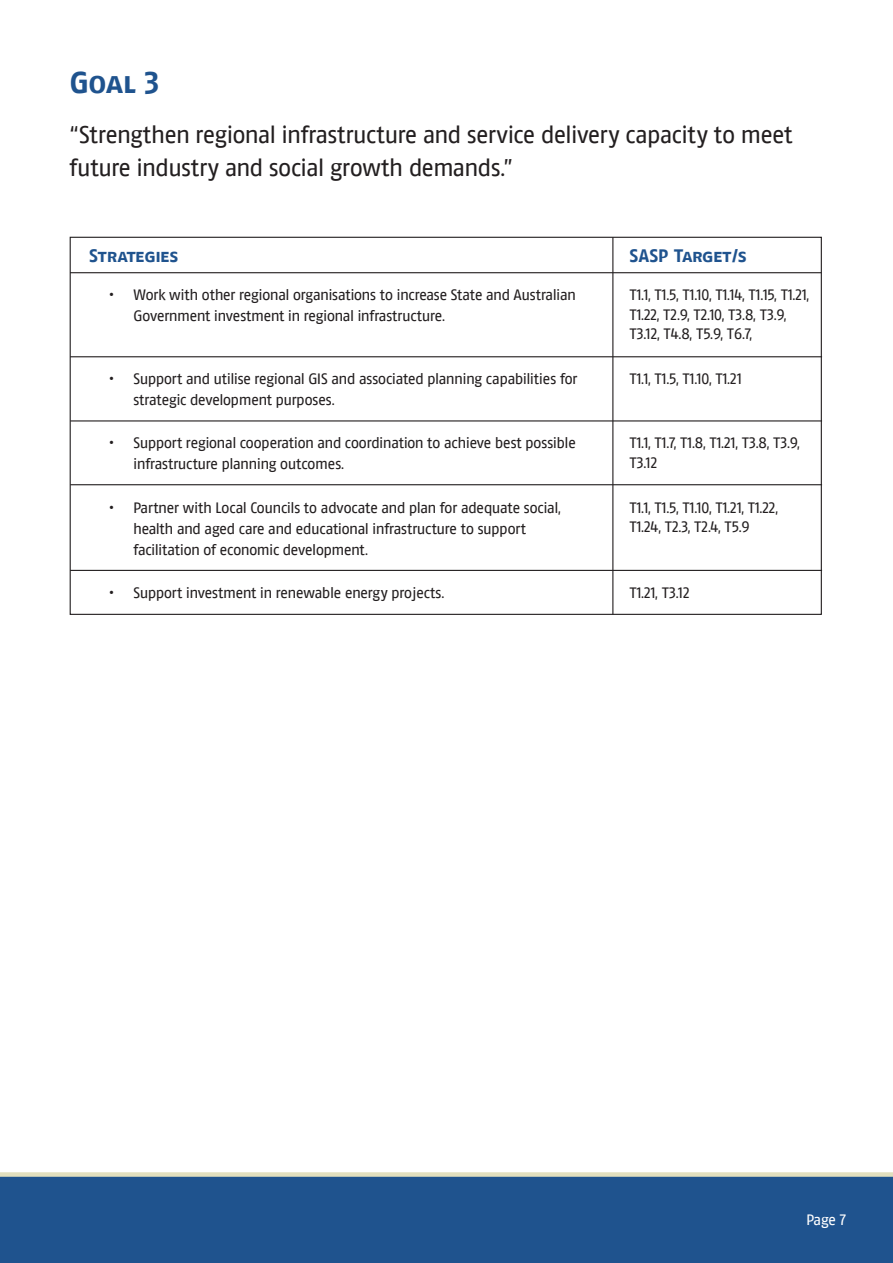
<style>
.page{position:relative;width:893px;height:1263px;background:#fff}
.page>*{position:absolute;margin:0;border:0;box-sizing:border-box;transform-origin:0 0}
.t1{font:700 30px "Altona Sans Caps";color:#1f538e}
.t2{font:24px/33px "Altona Sans";letter-spacing:-.005em;color:#231f20}
.t3{font:700 18px "Altona Sans Caps";color:#1f538e}
.t4{font:15px/21px "Altona Sans";letter-spacing:-.005em;color:#231f20}
.t5{font:15px "Altona Sans";color:#fff}
</style>
<div class="page">
<div style="left:0;top:1175px;width:893px;height:88px;background:#1f538e"></div>
<div style="left:0;top:1172px;width:893px;height:5px;background:#e1dfbe"></div>
<hr style="left:70px;top:272px;width:751px;height:1px;background:#231f20">
<hr style="left:612px;top:237px;width:1px;height:378px;background:#231f20">
<hr style="left:70px;top:356px;width:752px;height:1px;background:#231f20">
<hr style="left:70px;top:420px;width:752px;height:1px;background:#231f20">
<hr style="left:70px;top:484px;width:752px;height:1px;background:#231f20">
<hr style="left:70px;top:570px;width:752px;height:1px;background:#231f20">
<h1 class="t1" style="left:69px;top:65px;width:92px">Goal 3</h1>
<h2 class="t2" style="left:69px;top:120px;width:725px">“Strengthen regional infrastructure and service delivery capacity to meet future industry and social growth demands.”</h2>
<p class="t3" style="left:89px;top:245px;width:90px">Strategies</p>
<p class="t3" style="left:629px;top:245px;width:119px">SASP Target/s</p>
<p class="t4" style="left:133px;top:286px;width:444px;text-indent:-24px">• Work with other regional organisations to increase State and Australian<br>Government investment in regional infrastructure.</p>
<p class="t4" style="left:629px;top:286px;width:182px;line-height:19.5px">T1.1, T1.5, T1.10, T1.14, T1.15, T1.21,<br>T1.22, T2.9, T2.10, T3.8, T3.9,<br>T3.12, T4.8, T5.9, T6.7,</p>
<p class="t4" style="left:629px;top:369px;width:114px">T1.1, T1.5, T1.10, T1.21</p>
<p class="t4" style="left:133px;top:369px;width:445px;text-indent:-24px">• Support and utilise regional GIS and associated planning capabilities for strategic development purposes.</p>
<p class="t4" style="left:133px;top:434px;width:444px;text-indent:-24px">• Support regional cooperation and coordination to achieve best possible infrastructure planning outcomes.</p>
<p class="t4" style="left:133px;top:498px;width:429px;text-indent:-24px">• Partner with Local Councils to advocate and plan for adequate social, health and aged care and educational infrastructure to support facilitation of economic development.</p>
<p class="t4" style="left:109px;top:584px;width:336px">• Support investment in renewable energy projects.</p>
<p class="t4" style="left:629px;top:434px;width:172px;line-height:19.5px">T1.1, T1.7, T1.8, T1.21, T3.8, T3.9,<br>T3.12</p>
<p class="t4" style="left:629px;top:499px;width:150px;line-height:19.5px">T1.1, T1.5, T1.10, T1.21, T1.22,<br>T1.24, T2.3, T2.4, T5.9</p>
<p class="t4" style="left:629px;top:584px;width:62px">T1.21, T3.12</p>
<p class="t5" style="left:806px;top:1214px;width:41px">Page 7</p>
</div>
